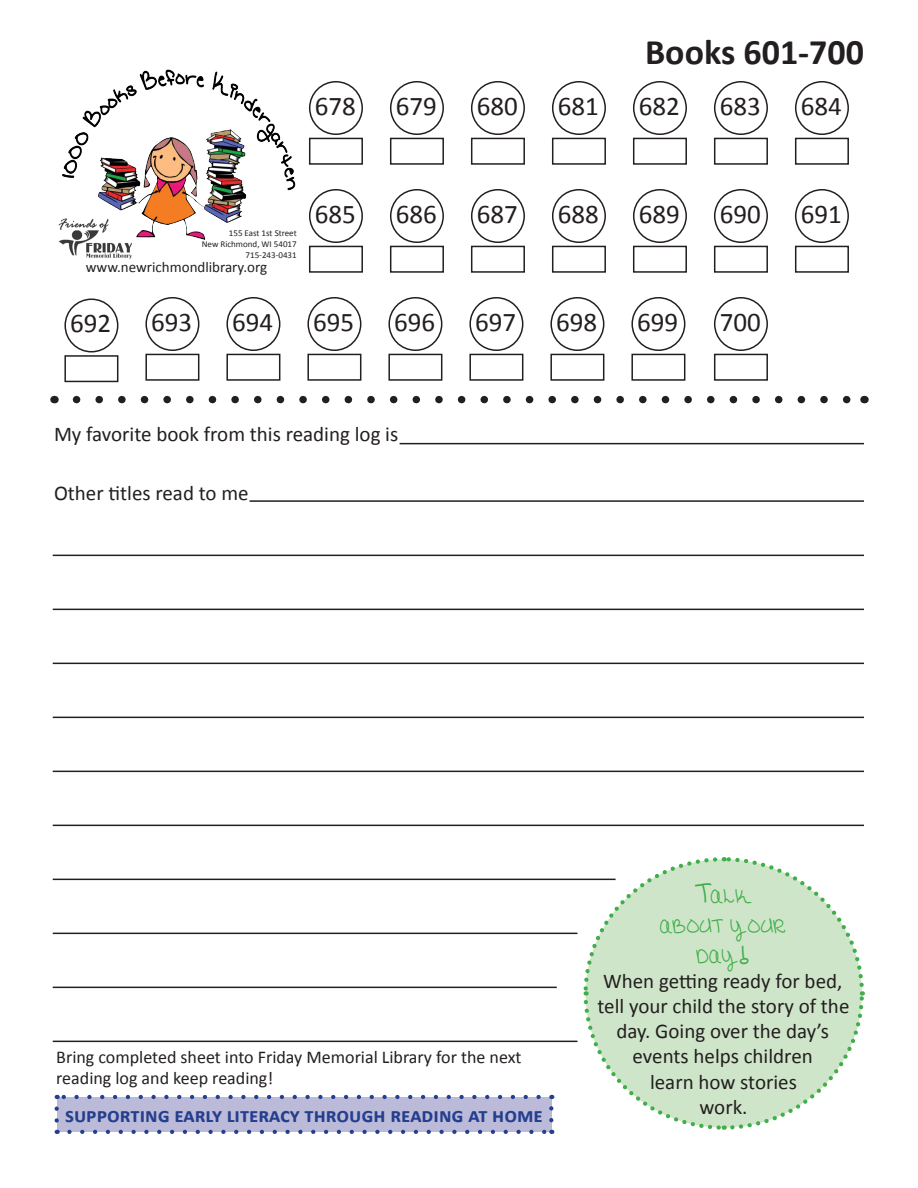
<style>
.page{position:relative;width:918px;height:1188px;background:#fff}
.page>*{position:absolute;margin:0;border:0;box-sizing:border-box;transform-origin:0 0}
.t1{font:700 36px "Calibri";color:#231f20}
.t2{font:27px "Calibri";color:#231f20}
.t3{font:21px/25.2px "Calibri";color:#231f20;text-align:center}
.t4{font:700 21px "Calibri";color:#253f8e}
.t5{font:18.9px/30px "Catholic School Girls BB";color:#40ae49;text-align:center}
.t6{font:18px/21.6px "Calibri";color:#231f20}
.t7{font:15px "Calibri";color:#231f20}
.t8{font:9px "Calibri";color:#231f20}
.s1{font-size:27px}
</style>
<div class="page">
<div style="left:309px;top:81px;width:54px;height:54px;border:2px solid #231f20;border-radius:50%"></div>
<div style="left:390px;top:81px;width:54px;height:54px;border:2px solid #231f20;border-radius:50%"></div>
<div style="left:471px;top:81px;width:54px;height:54px;border:2px solid #231f20;border-radius:50%"></div>
<div style="left:552px;top:81px;width:54px;height:54px;border:2px solid #231f20;border-radius:50%"></div>
<div style="left:633px;top:81px;width:54px;height:54px;border:2px solid #231f20;border-radius:50%"></div>
<div style="left:714px;top:81px;width:54px;height:54px;border:2px solid #231f20;border-radius:50%"></div>
<div style="left:795px;top:81px;width:54px;height:54px;border:2px solid #231f20;border-radius:50%"></div>
<div style="left:309px;top:189px;width:54px;height:54px;border:2px solid #231f20;border-radius:50%"></div>
<div style="left:390px;top:189px;width:54px;height:54px;border:2px solid #231f20;border-radius:50%"></div>
<div style="left:471px;top:189px;width:54px;height:54px;border:2px solid #231f20;border-radius:50%"></div>
<div style="left:552px;top:189px;width:54px;height:54px;border:2px solid #231f20;border-radius:50%"></div>
<div style="left:633px;top:189px;width:54px;height:54px;border:2px solid #231f20;border-radius:50%"></div>
<div style="left:714px;top:189px;width:54px;height:54px;border:2px solid #231f20;border-radius:50%"></div>
<div style="left:57px;top:1097px;width:494px;height:35px;background:#bbbbd9"></div>
<svg style="left:69px;top:1130px;width:476px;height:4px"></svg>
<svg style="left:55px;top:1109px;width:4px;height:25px"></svg>
<svg style="left:549px;top:1095px;width:4px;height:25px"></svg>
<svg style="left:57px;top:1095px;width:482px;height:4px"></svg>
<div style="left:309px;top:138px;width:54px;height:27px;border:2px solid #231f20"></div>
<div style="left:390px;top:138px;width:54px;height:27px;border:2px solid #231f20"></div>
<div style="left:471px;top:138px;width:54px;height:27px;border:2px solid #231f20"></div>
<div style="left:552px;top:138px;width:54px;height:27px;border:2px solid #231f20"></div>
<div style="left:633px;top:138px;width:54px;height:27px;border:2px solid #231f20"></div>
<div style="left:714px;top:138px;width:54px;height:27px;border:2px solid #231f20"></div>
<div style="left:795px;top:138px;width:54px;height:27px;border:2px solid #231f20"></div>
<div style="left:309px;top:246px;width:54px;height:27px;border:2px solid #231f20"></div>
<div style="left:390px;top:246px;width:54px;height:27px;border:2px solid #231f20"></div>
<div style="left:471px;top:246px;width:54px;height:27px;border:2px solid #231f20"></div>
<div style="left:552px;top:246px;width:54px;height:27px;border:2px solid #231f20"></div>
<div style="left:633px;top:246px;width:54px;height:27px;border:2px solid #231f20"></div>
<div style="left:714px;top:246px;width:54px;height:27px;border:2px solid #231f20"></div>
<div style="left:795px;top:189px;width:54px;height:54px;border:2px solid #231f20;border-radius:50%"></div>
<div style="left:795px;top:246px;width:54px;height:27px;border:2px solid #231f20"></div>
<div style="left:145px;top:297px;width:54px;height:54px;border:2px solid #231f20;border-radius:50%"></div>
<div style="left:226px;top:297px;width:54px;height:54px;border:2px solid #231f20;border-radius:50%"></div>
<div style="left:307px;top:297px;width:54px;height:54px;border:2px solid #231f20;border-radius:50%"></div>
<div style="left:388px;top:297px;width:54px;height:54px;border:2px solid #231f20;border-radius:50%"></div>
<div style="left:469px;top:297px;width:54px;height:54px;border:2px solid #231f20;border-radius:50%"></div>
<div style="left:550px;top:297px;width:54px;height:54px;border:2px solid #231f20;border-radius:50%"></div>
<div style="left:145px;top:354px;width:54px;height:27px;border:2px solid #231f20"></div>
<div style="left:226px;top:354px;width:54px;height:27px;border:2px solid #231f20"></div>
<div style="left:307px;top:354px;width:54px;height:27px;border:2px solid #231f20"></div>
<div style="left:388px;top:354px;width:54px;height:27px;border:2px solid #231f20"></div>
<div style="left:469px;top:354px;width:54px;height:27px;border:2px solid #231f20"></div>
<div style="left:550px;top:354px;width:54px;height:27px;border:2px solid #231f20"></div>
<div style="left:631px;top:297px;width:54px;height:54px;border:2px solid #231f20;border-radius:50%"></div>
<div style="left:631px;top:354px;width:54px;height:27px;border:2px solid #231f20"></div>
<div style="left:64px;top:298px;width:54px;height:54px;border:2px solid #231f20;border-radius:50%"></div>
<div style="left:64px;top:355px;width:54px;height:27px;border:2px solid #231f20"></div>
<div style="left:714px;top:297px;width:54px;height:54px;border:2px solid #231f20;border-radius:50%"></div>
<div style="left:714px;top:354px;width:54px;height:27px;border:2px solid #231f20"></div>
<svg style="left:76px;top:396px;width:775px;height:7px"></svg>
<hr style="left:400px;top:443px;width:464px;height:1px;background:#231f20">
<hr style="left:250px;top:500px;width:614px;height:2px;background:#231f20">
<hr style="left:53px;top:555px;width:811px;height:1px;background:#231f20">
<hr style="left:53px;top:609px;width:811px;height:1px;background:#231f20">
<hr style="left:53px;top:663px;width:811px;height:1px;background:#231f20">
<hr style="left:53px;top:717px;width:811px;height:1px;background:#231f20">
<hr style="left:53px;top:771px;width:811px;height:1px;background:#231f20">
<hr style="left:53px;top:825px;width:811px;height:1px;background:#231f20">
<hr style="left:53px;top:879px;width:563px;height:1px;background:#231f20">
<hr style="left:53px;top:933px;width:524px;height:1px;background:#231f20">
<hr style="left:53px;top:987px;width:504px;height:1px;background:#231f20">
<hr style="left:53px;top:1041px;width:524px;height:1px;background:#231f20">
<svg style="left:581px;top:857px;width:284px;height:273px"></svg>
<img style="left:62px;top:69px;width:234px;height:171px">
<img style="left:58px;top:218px;width:74px;height:41px">
<p class="t1" style="left:645px;top:29px;width:220px">Books 601-700</p>
<p class="t2" style="left:315px;top:89px;width:43px">678</p>
<p class="t2" style="left:396px;top:89px;width:43px">679</p>
<p class="t2" style="left:477px;top:89px;width:43px">680</p>
<p class="t2" style="left:558px;top:89px;width:43px">681</p>
<p class="t2" style="left:639px;top:89px;width:43px">682</p>
<p class="t2" style="left:720px;top:89px;width:43px">683</p>
<p class="t2" style="left:801px;top:89px;width:43px">684</p>
<p class="t8" style="left:229px;top:227px;width:69px">155 East 1st Street</p>
<p class="t8" style="left:202px;top:238px;width:96px">New Richmond, WI 54017</p>
<p class="t8" style="left:246px;top:249px;width:53px">715-243-0431</p>
<p class="t7" style="left:86px;top:258px;width:183px">www.newrichmondlibrary.org</p>
<p class="t2" style="left:315px;top:197px;width:43px">685</p>
<p class="t2" style="left:396px;top:197px;width:43px">686</p>
<p class="t2" style="left:477px;top:197px;width:43px">687</p>
<p class="t2" style="left:558px;top:197px;width:43px">688</p>
<p class="t2" style="left:639px;top:197px;width:43px">689</p>
<p class="t2" style="left:720px;top:197px;width:43px">690</p>
<p class="t2" style="left:70px;top:306px;width:43px">692</p>
<p class="t2" style="left:151px;top:305px;width:43px">693</p>
<p class="t2" style="left:232px;top:305px;width:43px">694</p>
<p class="t2" style="left:313px;top:305px;width:43px">695</p>
<p class="t2" style="left:394px;top:305px;width:43px">696</p>
<p class="t2" style="left:475px;top:305px;width:43px">697</p>
<p class="t2" style="left:556px;top:305px;width:43px">698</p>
<p class="t2" style="left:637px;top:305px;width:43px">699</p>
<p class="t2" style="left:720px;top:305px;width:43px">700</p>
<p class="t3" style="left:54px;top:422px;width:346px">My favorite book from this reading log is</p>
<p class="t3" style="left:54px;top:481px;width:196px">Other titles read to me</p>
<p class="t2" style="left:801px;top:197px;width:43px">691</p>
<p class="t6" style="left:56px;top:1046px;width:467px">Bring completed sheet into Friday Memorial Library for the next reading log and keep reading!</p>
<p class="t4" style="left:65px;top:1102px;width:479px">supporting early literacy through reading at home</p>
<p class="t5" style="left:660px;top:881px;width:128px"><span class="s1">T</span>ALK<br>ABOUT YOUR<br>DAY<span class="s1">!</span></p>
<p class="t3" style="left:598px;top:968px;width:253px">When getting ready for bed, tell your child the story of the day. Going over the day’s events helps children<br>learn how stories<br>work.</p>
</div>
